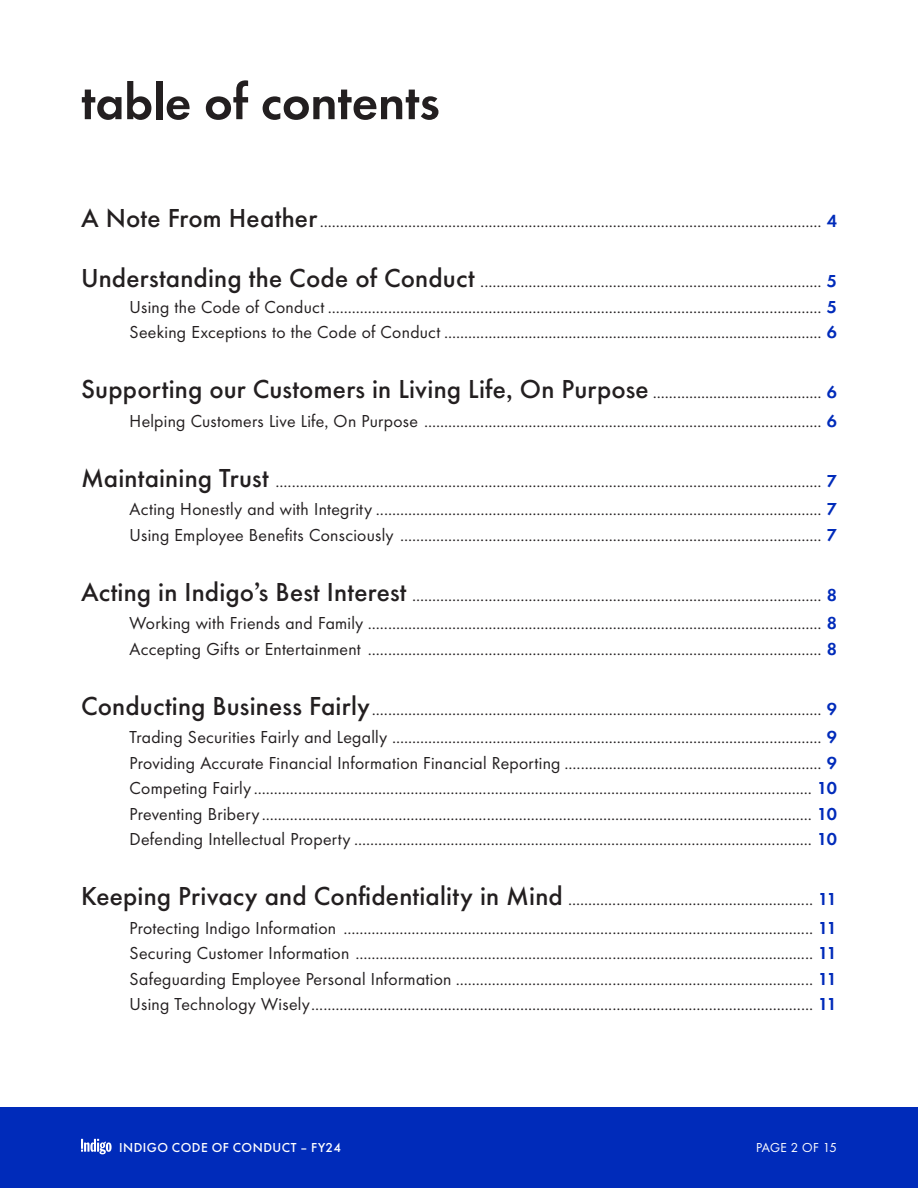
<style>
.page{position:relative;width:918px;height:1188px;background:#fff}
.page>*{position:absolute;margin:0;border:0;box-sizing:border-box;transform-origin:0 0}
.t1{font:600 51px "Futura Indigo";letter-spacing:-.005em;color:#231f20}
.t2{font:500 27px "Futura Indigo";letter-spacing:.005em;color:#231f20}
.t3{font:18px "Futura Indigo";letter-spacing:.015em;color:#231f20}
.Subcopy{font:500 13.5px "Futura Indigo";letter-spacing:.035em;color:#fff}
.Subcopy-2{font:13.5px "Futura Indigo";letter-spacing:.005em;color:#fff}
.s1{font-weight:500;font-size:27px}
.s2{font-weight:600;color:#002bba}
.s3{font-weight:400;font-size:18px}
.s4{font-weight:600;font-size:18px;color:#002bba}
</style>
<div class="page">
<div style="left:0;top:1107px;width:918px;height:81px;background:#002bba"></div>
<svg style="left:81px;top:1139px;width:31px;height:15px"></svg>
<p class="t1" style="left:81px;top:67px;width:360px">table of contents</p>
<p class="t3" style="left:81px;top:209px;width:758px"><span class="s1">A Note From Heather</span>............................................................................................................................. <span class="s2">4</span></p>
<p class="t3" style="left:81px;top:269px;width:758px"><span class="s1">Understanding the Code of Conduct</span> ..................................................................................... <span class="s2">5</span></p>
<p class="t3" style="left:130px;top:294px;width:709px">Using the Code of Conduct ........................................................................................................................... <span class="s2">5</span></p>
<p class="t3" style="left:130px;top:320px;width:709px">Seeking Exceptions to the Code of Conduct .............................................................................................. <span class="s2">6</span></p>
<p class="t2" style="left:81px;top:369px;width:758px">Supporting our Customers in Living Life, On Purpose <span class="s3">..........................................</span> <span class="s4">6</span></p>
<p class="t3" style="left:130px;top:408px;width:709px">Helping Customers Live Life, On Purpose ................................................................................................... <span class="s2">6</span></p>
<p class="t3" style="left:81px;top:468px;width:758px"><span class="s1">Maintaining Trust</span> ........................................................................................................................................ <span class="s2">7</span></p>
<p class="t3" style="left:130px;top:497px;width:709px">Acting Honestly and with Integrity ............................................................................................................... <span class="s2">7</span></p>
<p class="t3" style="left:130px;top:522px;width:709px">Using Employee Benefits Consciously ......................................................................................................... <span class="s2">7</span></p>
<p class="t3" style="left:81px;top:582px;width:758px"><span class="s1">Acting in Indigo’s Best Interest</span> ...................................................................................................... <span class="s2">8</span></p>
<p class="t3" style="left:130px;top:611px;width:709px">Working with Friends and Family ................................................................................................................. <span class="s2">8</span></p>
<p class="t3" style="left:130px;top:636px;width:709px">Accepting Gifts or Entertainment ................................................................................................................. <span class="s2">8</span></p>
<p class="t3" style="left:81px;top:696px;width:758px"><span class="s1">Conducting Business Fairly</span>................................................................................................................ <span class="s2">9</span></p>
<p class="t3" style="left:130px;top:725px;width:709px">Trading Securities Fairly and Legally ........................................................................................................... <span class="s2">9</span></p>
<p class="t3" style="left:130px;top:750px;width:709px">Providing Accurate Financial Information Financial Reporting ................................................................ <span class="s2">9</span></p>
<p class="t3" style="left:130px;top:776px;width:709px">Competing Fairly ........................................................................................................................................... <span class="s2">10</span></p>
<p class="t3" style="left:130px;top:801px;width:709px">Preventing Bribery ......................................................................................................................................... <span class="s2">10</span></p>
<p class="t3" style="left:130px;top:827px;width:709px">Defending Intellectual Property .................................................................................................................. <span class="s2">10</span></p>
<p class="t3" style="left:81px;top:887px;width:757px"><span class="s1">Keeping Privacy and Confidentiality in Mind</span> ............................................................. <span class="s2">11</span></p>
<p class="t3" style="left:130px;top:915px;width:709px">Protecting Indigo Information ..................................................................................................................... <span class="s2">11</span></p>
<p class="t3" style="left:130px;top:941px;width:709px">Securing Customer Information .................................................................................................................. <span class="s2">11</span></p>
<p class="t3" style="left:130px;top:966px;width:709px">Safeguarding Employee Personal Information ......................................................................................... <span class="s2">11</span></p>
<p class="t3" style="left:130px;top:992px;width:709px">Using Technology Wisely............................................................................................................................. <span class="s2">11</span></p>
<p class="Subcopy" style="left:119px;top:1137px;width:224px">INDIGO CODE OF CONDUCT – FY24</p>
<p class="Subcopy-2" style="left:756px;top:1138px;width:82px">PAGE 2 OF 15</p>
</div>
